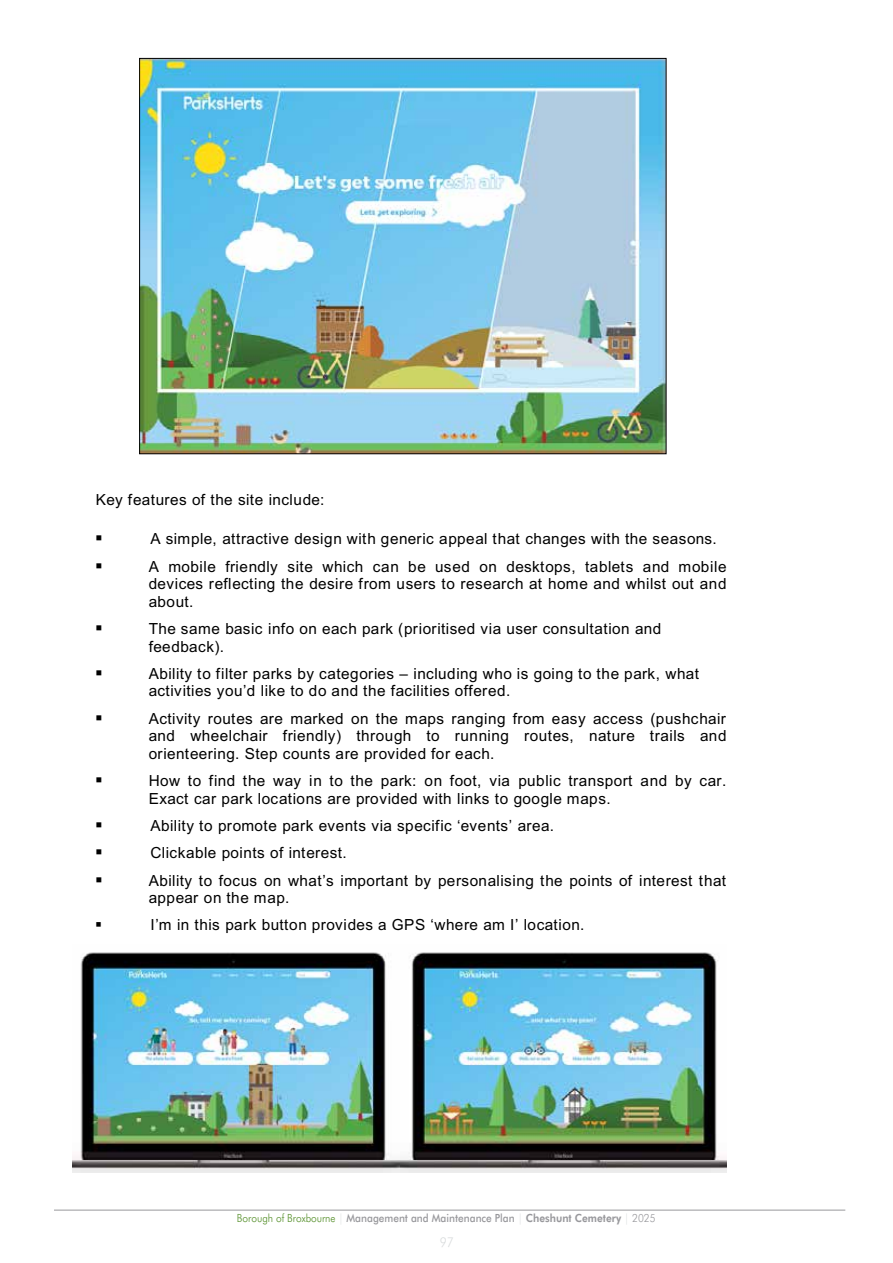
<style>
.page{position:relative;width:893px;height:1263px;background:#fff}
.page>*{position:absolute;margin:0;border:0;box-sizing:border-box;transform-origin:0 0}
.t1{font:16.8px "Wingdings";color:#000}
.t2{font:15.3px/17.5px "Arial";letter-spacing:.03em;color:#000}
.t3{font:15.3px "Wingdings";color:#000}
.t4{font:300 13.5px "Futura BT";color:#d8dbdc;scale:.9 1}
.t5{font:500 11.25px "Futura BT";color:#98989c;scale:.9 1}
.s1{font-weight:300;color:#528d26}
.s2{font-weight:300;color:#d8dbdc}
.s3{font-weight:700}
.s4{font-weight:300}
</style>
<div class="page">
<hr style="left:54px;top:1210px;width:791px;height:1px;background:#98989c">
<img style="left:141px;top:60px;width:523px;height:392px">
<img style="left:72px;top:952px;width:655px;height:220px">
<p class="t2" style="left:96px;top:491px;width:230px">Key features of the site include:</p>
<p class="t1" style="left:95px;top:529px;width:9px">▪</p>
<p class="t2" style="left:151px;top:530px;width:568px">A simple, attractive design with generic appeal that changes with the seasons.</p>
<p class="t1" style="left:95px;top:556px;width:9px">▪</p>
<p class="t2" style="left:149px;top:557px;width:579px;text-align:justify">A mobile friendly site which can be used on desktops, tablets and mobile devices reflecting the desire from users to research at home and whilst out and about.</p>
<p class="t1" style="left:95px;top:619px;width:9px">▪</p>
<p class="t2" style="left:149px;top:620px;width:514px">The same basic info on each park (prioritised via user consultation and feedback).</p>
<p class="t1" style="left:95px;top:664px;width:9px">▪</p>
<p class="t2" style="left:149px;top:665px;width:552px">Ability to filter parks by categories – including who is going to the park, what activities you’d like to do and the facilities offered.</p>
<p class="t1" style="left:95px;top:709px;width:9px">▪</p>
<p class="t2" style="left:149px;top:709px;width:579px;text-align:justify">Activity routes are marked on the maps ranging from easy access (pushchair and wheelchair friendly) through to running routes, nature trails and orienteering. Step counts are provided for each.</p>
<p class="t1" style="left:95px;top:771px;width:9px">▪</p>
<p class="t2" style="left:149px;top:772px;width:579px">How to find the way in to the park: on foot, via public transport and by car.<br>Exact car park locations are provided with links to google maps.</p>
<p class="t1" style="left:95px;top:816px;width:9px">▪</p>
<p class="t2" style="left:151px;top:817px;width:405px">Ability to promote park events via specific ‘events’ area.</p>
<p class="t1" style="left:95px;top:843px;width:9px">▪</p>
<p class="t2" style="left:151px;top:844px;width:198px">Clickable points of interest.</p>
<p class="t1" style="left:95px;top:871px;width:9px">▪</p>
<p class="t2" style="left:149px;top:871px;width:579px">Ability to focus on what’s important by personalising the points of interest that appear on the map.</p>
<p class="t3" style="left:95px;top:916px;width:9px">▪</p>
<p class="t2" style="left:151px;top:916px;width:435px">I’m in this park button provides a GPS ‘where am I’ location.</p>
<p class="t5" style="left:237px;top:1209px;width:467px"><span class="s1">Borough of Broxbourne</span> <span class="s2">|</span> Management and Maintenance Plan <span class="s2">|</span> <span class="s3">Cheshunt Cemetery</span> <span class="s2">|</span> <span class="s4">2025</span></p>
<p class="t4" style="left:440px;top:1233px;width:17px">97</p>
</div>
